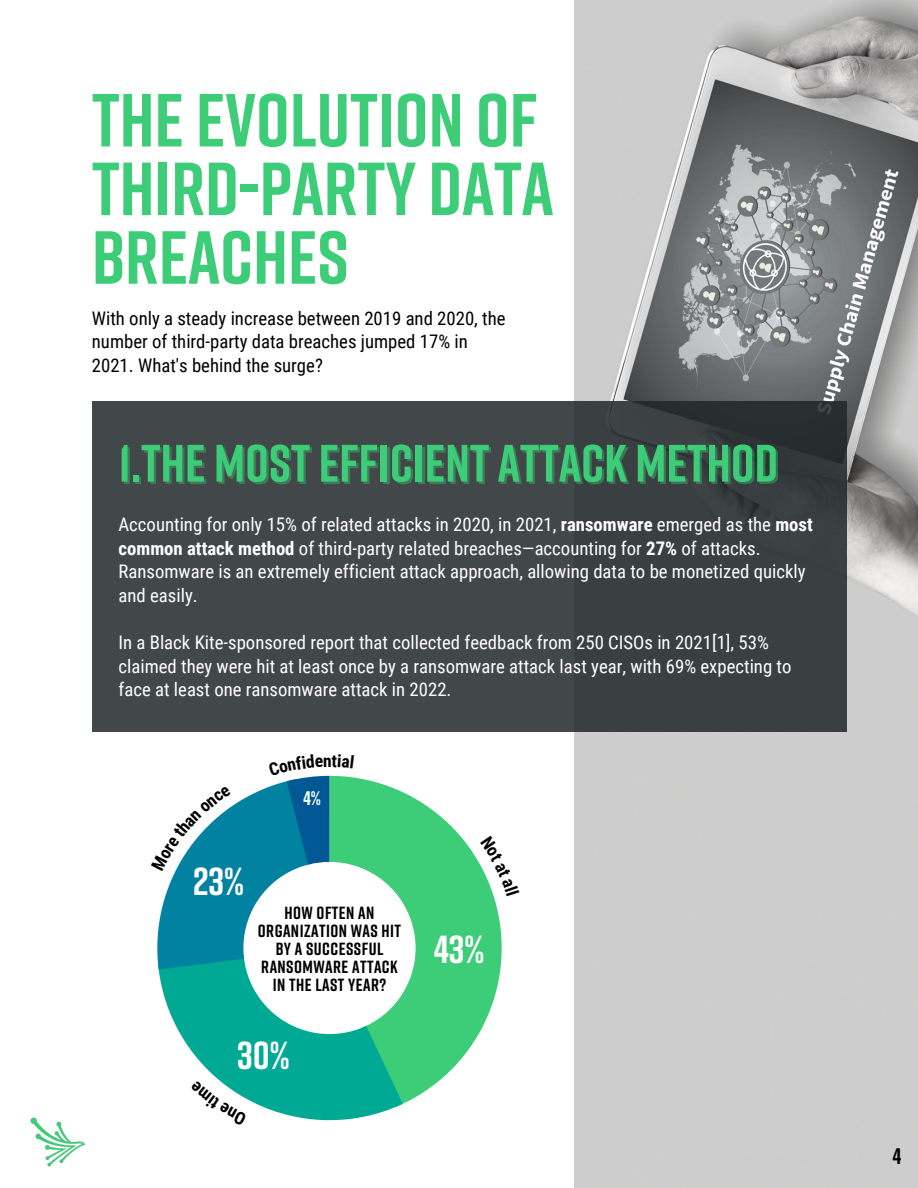
<style>
.page{position:relative;width:918px;height:1188px;background:#fff}
.page>*{position:absolute;margin:0;border:0;box-sizing:border-box;transform-origin:0 0}
.t1{font:700 75px/68.7px "Rift";color:#3dcc77}
.t2{font:700 52.5px "Rift";color:#3dcc77}
.t3{font:700 39px "Rift";color:#fff}
.t4{font:700 22.5px "Rift";color:#000}
.t5{font:700 19.65px "Rift";color:#fff}
.t6{font:18.75px/23.7px "Roboto Condensed";color:#fff}
.t7{font:18.75px/23.7px "Roboto Condensed";color:#000}
.t8{font:700 17.55px/18px "Rift";letter-spacing:.025em;color:#000;text-align:center}
.t9{font:700 17.55px "Roboto Condensed";color:#000}
.s1{font-weight:700}
</style>
<div class="page">
<img style="left:575px;top:0;width:343px;height:1188px">
<div style="left:92px;top:401px;width:755px;height:330px;background:#424849"></div>
<svg style="left:403px;top:792px;width:99px;height:312px;fill:#3dcc77"></svg>
<img style="left:30px;top:1117px;width:56px;height:50px">
<svg style="left:480px;top:835px;width:22px;height:61px"></svg>
<svg style="left:157px;top:775px;width:246px;height:346px"></svg>
<p class="t1" style="left:92px;top:84px;width:463px">THE EVOLUTION OF<br>THIRD-PARTY DATA<br>BREACHES</p>
<p class="t7" style="left:92px;top:306px;width:415px">With only a steady increase between 2019 and 2020, the number of third-party data breaches jumped 17% in<br>2021. What's behind the surge?</p>
<p class="t2" style="left:119px;top:430px;width:661px">1.THE MOST EFFICIENT ATTACK METHOD</p>
<p class="t6" style="left:119px;top:513px;width:696px">Accounting for only 15% of related attacks in 2020, in 2021, <span class="s1">ransomware</span> emerged as the <span class="s1">most common attack method</span> of third-party related breaches—accounting for <span class="s1">27%</span> of attacks.<br>Ransomware is an extremely efficient attack approach, allowing data to be monetized quickly and easily.</p>
<p class="t6" style="left:119px;top:631px;width:674px">In a Black Kite-sponsored report that collected feedback from 250 CISOs in 2021[1], 53% claimed they were hit at least once by a ransomware attack last year, with 69% expecting to face at least one ransomware attack in 2022.</p>
<p class="t9" style="left:323px;top:751px;width:10px">n</p>
<p class="t5" style="left:303px;top:786px;width:19px">4%</p>
<p class="t3" style="left:193px;top:857px;width:53px">23%</p>
<p class="t8" style="left:258px;top:903px;width:145px">HOW OFTEN AN<br>ORGANIZATION WAS HIT<br>BY A SUCCESSFUL<br>RANSOMWARE ATTACK<br>IN THE LAST YEAR?</p>
<p class="t3" style="left:237px;top:1030px;width:54px">30%</p>
<p class="t3" style="left:434px;top:925px;width:52px">43%</p>
<p class="t4" style="left:893px;top:1142px;width:10px">4</p>
</div>
